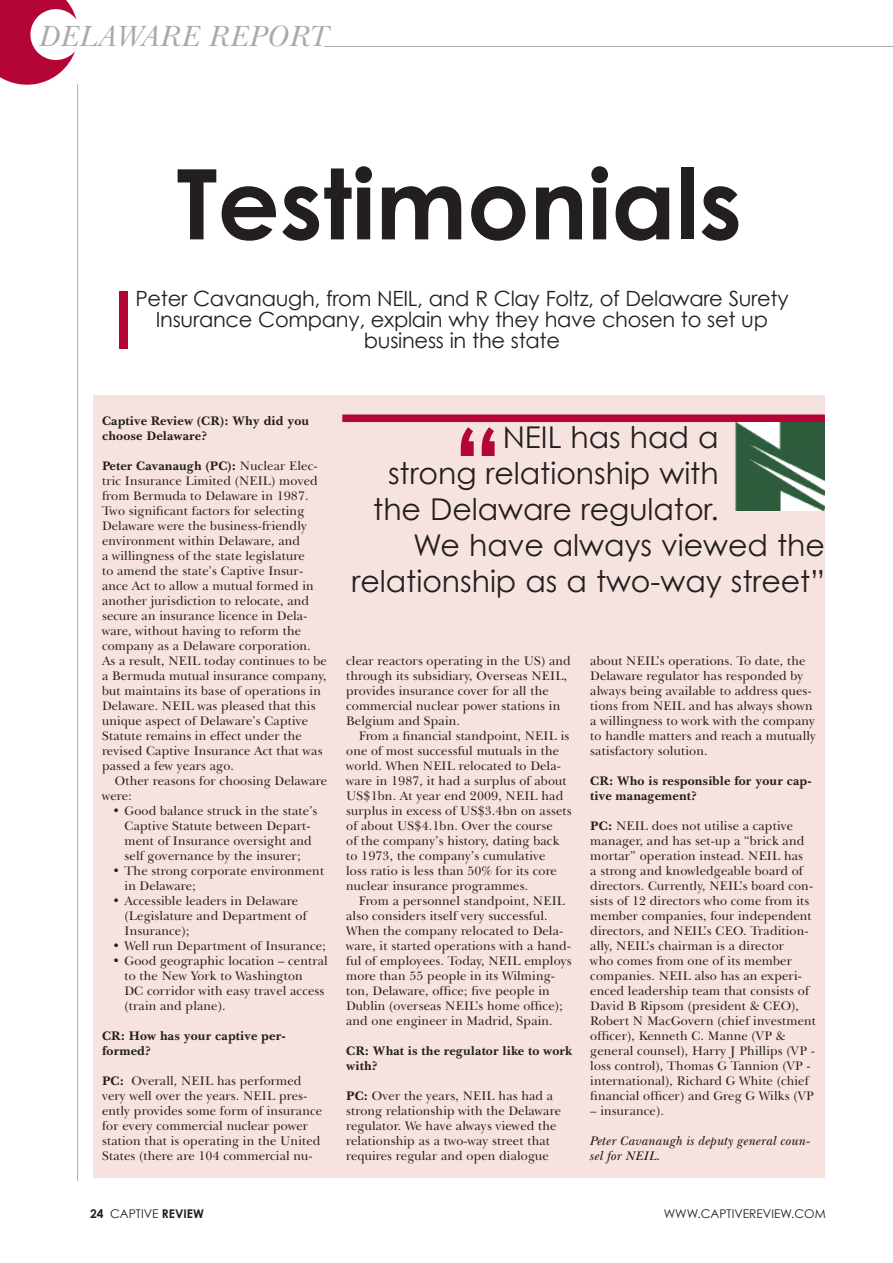
<style>
.page{position:relative;width:893px;height:1263px;background:#fff}
.page>*{position:absolute;margin:0;border:0;box-sizing:border-box;transform-origin:0 0}
.t1{font:700 105px "Century Gothic";color:#b50536}
.Head{font:700 97.5px "Century Gothic";color:#231f20}
.t2{font:30px "Century Gothic";color:#231f20}
.t3{font:italic 30px "New Baskerville IT Cby BT";color:#a8a9ad}
.Standfirst{font:21px/21px "Century Gothic";letter-spacing:-.015em;color:#231f20;text-align:center}
.Feature_Text{font:12.75px/15px "New Baskerville IT Cby BT";letter-spacing:.01em;color:#231f20}
.Feature_Text-2{font:700 12.75px/15px "New Baskerville IT Cby BT";letter-spacing:.01em;color:#231f20}
.Feature_Text-3{font:italic 600 12.75px/15px "New Baskerville IT Cby BT";letter-spacing:.01em;color:#231f20}
.t4{font:12px "Century Gothic";color:#231f20}
.t5{font:700 12px "Century Gothic";color:#231f20}
.s1{font-weight:700}
.s2{font-weight:400}
</style>
<div class="page">
<hr style="left:77px;top:85px;width:1px;height:1096px;background:#a8a9ad">
<div style="left:94px;top:395px;width:731px;height:783px;background:#f6e2de"></div>
<div style="left:119px;top:291px;width:8px;height:57px;background:#b50536"></div>
<hr style="left:324px;top:46px;width:569px;height:1px;background:#a8a9ad">
<img style="left:736px;top:423px;width:88px;height:87px">
<div style="left:342px;top:414px;width:483px;height:8px;background:#b50536"></div>
<svg style="left:0;top:0;width:76px;height:85px"></svg>
<p class="t3" style="left:39px;top:18px;width:292px">DELAWARE REPORT</p>
<p class="Head" style="left:176px;top:143px;width:567px">Testimonials</p>
<p class="Standfirst" style="left:135px;top:288px;width:655px">Peter Cavanaugh, from NEIL, and R Clay Foltz, of Delaware Surety<br>Insurance Company, explain why they have chosen to set up business in the state</p>
<p class="Feature_Text-2" style="left:102px;top:413px;width:209px">Captive Review (CR): Why did you choose Delaware?</p>
<p class="Feature_Text" style="left:102px;top:458px;width:226px"><span class="s1">Peter Cavanaugh (PC):</span> Nuclear Elec&shy;tric Insurance Limited (NEIL) moved from Bermuda to Delaware in 1987.<br>Two significant factors for selecting Delaware were the business-friendly environment within Delaware, and<br>a willingness of the state legislature<br>to amend the state’s Captive Insur&shy;ance Act to allow a mutual formed in another jurisdiction to relocate, and secure an insurance licence in Dela&shy;ware, without having to reform the company as a Delaware corporation.<br>As a result, NEIL today continues to be a Bermuda mutual insurance company, but maintains its base of operations in Delaware. NEIL was pleased that this unique aspect of Delaware’s Captive Statute remains in effect under the revised Captive Insurance Act that was passed a few years ago.</p>
<p class="Feature_Text" style="left:102px;top:773px;width:227px;text-indent:13px">Other reasons for choosing Delaware were:</p>
<p class="Feature_Text" style="left:113px;top:803px;width:206px;text-align:center">• Good balance struck in the state’s Captive Statute between Depart&shy;ment of Insurance oversight and self governance by the insurer;</p>
<p class="Feature_Text" style="left:125px;top:863px;width:201px;text-indent:-12px">• The strong corporate environment in Delaware;</p>
<p class="Feature_Text" style="left:125px;top:893px;width:184px;text-indent:-12px">• Accessible leaders in Delaware (Legislature and Department of<br>Insurance);</p>
<p class="Feature_Text" style="left:113px;top:938px;width:215px">• Well run Department of Insurance;</p>
<p class="Feature_Text" style="left:125px;top:953px;width:205px;text-indent:-12px">• Good geographic location – central to the New York to Washington<br>DC corridor with easy travel access (train and plane).</p>
<p class="Feature_Text-2" style="left:102px;top:1028px;width:185px">CR: How has your captive per&shy;formed?</p>
<p class="Feature_Text" style="left:102px;top:1073px;width:222px"><span class="s1">PC:</span> Overall, NEIL has performed very well over the years. NEIL pres&shy;ently provides some form of insurance for every commercial nuclear power station that is operating in the United States (there are 104 commercial nu-</p>
<p class="t1" style="left:452px;top:400px;width:52px">“</p>
<p class="t2" style="left:503px;top:418px;width:217px">NEIL has had a</p>
<p class="t2" style="left:388px;top:454px;width:332px">strong relationship with</p>
<p class="t2" style="left:373px;top:490px;width:347px">the Delaware regulator.</p>
<p class="t2" style="left:413px;top:526px;width:413px">We have always viewed the</p>
<p class="t2" style="left:352px;top:562px;width:475px">relationship as a two-way street”</p>
<p class="Feature_Text" style="left:346px;top:653px;width:226px">clear reactors operating in the US) and through its subsidiary, Overseas NEIL, provides insurance cover for all the commercial nuclear power stations in Belgium and Spain.</p>
<p class="Feature_Text" style="left:346px;top:728px;width:227px;text-indent:13px">From a financial standpoint, NEIL is one of most successful mutuals in the world. When NEIL relocated to Dela&shy;ware in 1987, it had a surplus of about US$1bn. At year end 2009, NEIL had surplus in excess of US$3.4bn on assets of about US$4.1bn. Over the course<br>of the company’s history, dating back to 1973, the company’s cumulative<br>loss ratio is less than 50% for its core nuclear insurance programmes.</p>
<p class="Feature_Text" style="left:346px;top:893px;width:227px;text-indent:13px">From a personnel standpoint, NEIL also considers itself very successful.<br>When the company relocated to Dela&shy;ware, it started operations with a hand&shy;ful of employees. Today, NEIL employs more than 55 people in its Wilming&shy;ton, Delaware, office; five people in Dublin (overseas NEIL’s home office); and one engineer in Madrid, Spain.</p>
<p class="Feature_Text-2" style="left:346px;top:1043px;width:228px">CR: What is the regulator like to work with?</p>
<p class="Feature_Text" style="left:346px;top:1088px;width:216px"><span class="s1">PC:</span> Over the years, NEIL has had a strong relationship with the Delaware regulator. We have always viewed the relationship as a two-way street that requires regular and open dialogue</p>
<p class="Feature_Text" style="left:590px;top:653px;width:227px">about NEIL’s operations. To date, the Delaware regulator has responded by always being available to address ques&shy;tions from NEIL and has always shown a willingness to work with the company to handle matters and reach a mutually satisfactory solution.</p>
<p class="Feature_Text-2" style="left:590px;top:773px;width:223px">CR: Who is responsible for your cap&shy;tive management?</p>
<p class="Feature_Text" style="left:590px;top:818px;width:227px"><span class="s1">PC:</span> NEIL does not utilise a captive manager, and has set-up a “brick and mortar” operation instead. NEIL has<br>a strong and knowledgeable board of directors. Currently, NEIL’s board con&shy;sists of 12 directors who come from its member companies, four independent directors, and NEIL’s CEO. Tradition&shy;ally, NEIL’s chairman is a director<br>who comes from one of its member companies. NEIL also has an experi&shy;enced leadership team that consists of David B Ripsom (president &amp; CEO), Robert N MacGovern (chief investment officer), Kenneth C. Manne (VP &amp; general counsel), Harry J Phillips (VP - loss control), Thomas G Tannion (VP - international), Richard G White (chief financial officer) and Greg G Wilks (VP</p>
<p class="Feature_Text" style="left:590px;top:1103px;width:75px">– insurance).</p>
<p class="Feature_Text-3" style="left:590px;top:1133px;width:222px">Peter Cavanaugh is deputy general coun&shy;sel for NEIL.</p>
<p class="t5" style="left:90px;top:1206px;width:115px">24 <span class="s2">CAPTIVE</span> REVIEW</p>
<p class="t4" style="left:664px;top:1206px;width:163px">WWW.CAPTIVEREVIEW.COM</p>
</div>
